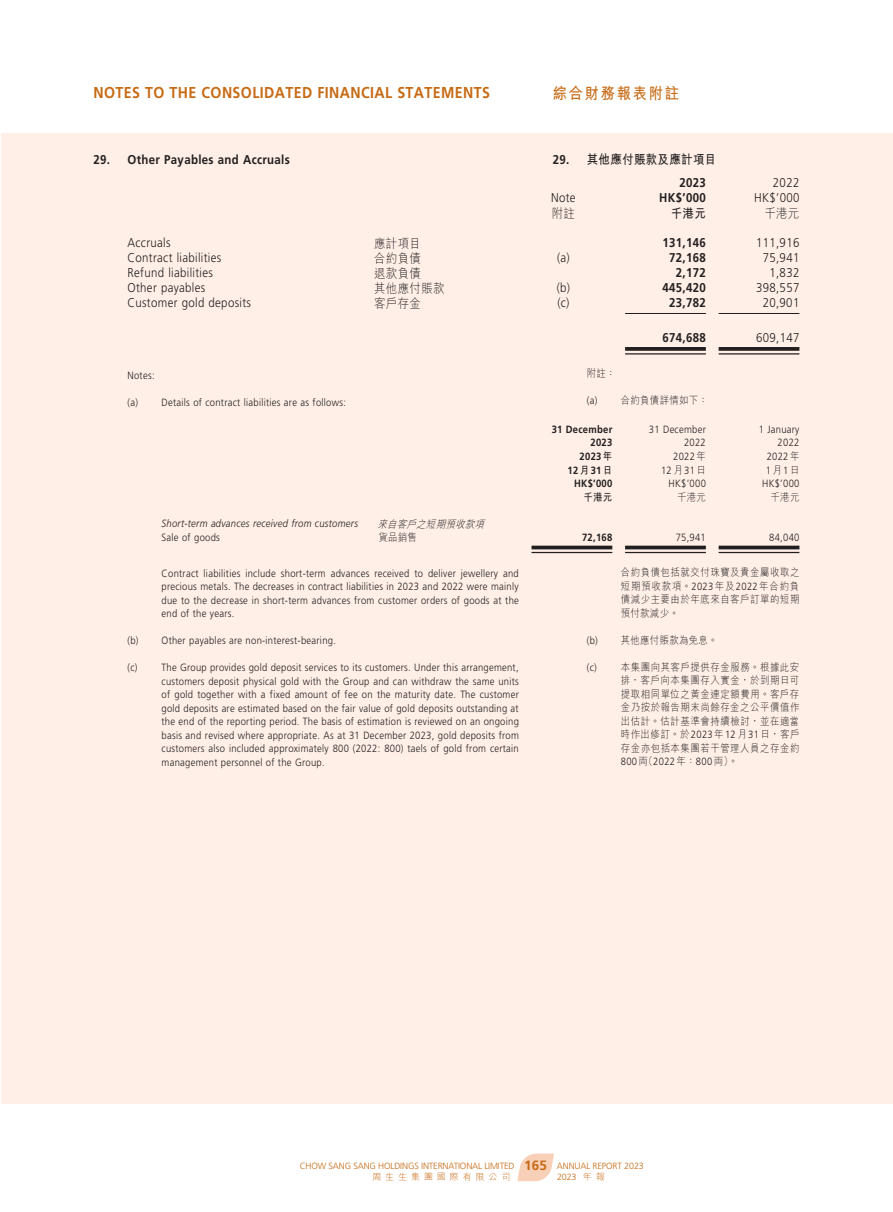
<style>
.page{position:relative;width:893px;height:1212px;background:#fff}
.page>*{position:absolute;margin:0;border:0;box-sizing:border-box;transform-origin:0 0}
.t1{font:700 15.75px "Frutiger LT Std";letter-spacing:.03em;color:#c76a14;scale:.9 1}
.t2{font:700 15.75px "M Hei HK";letter-spacing:.13em;color:#c76a14;scale:.9 1}
.t3{font:700 13.5px "Frutiger LT Std";color:#c76a14}
.t4{font:300 12.75px "Frutiger LT Std";letter-spacing:.03em;color:#231f20;scale:.9 1}
.t5{font:700 12.75px "Frutiger LT Std";letter-spacing:.03em;color:#231f20;scale:.9 1}
.t6{font:300 12.75px "M Hei HK";letter-spacing:.03em;color:#231f20;scale:.9 1}
.t7{font:700 12.75px "M Hei HK";letter-spacing:.03em;color:#231f20;scale:.9 1}
.t8{font:300 10.5px/13.5px "Frutiger LT Std";letter-spacing:.03em;color:#231f20;text-align:right;scale:.9 1}
.t9{font:300 10.5px/13.5px "M Hei HK";letter-spacing:.055em;color:#231f20;text-align:justify;scale:.9 1}
.t10{font:italic 300 10.5px "Frutiger LT Std";letter-spacing:.03em;color:#231f20;scale:.9 1}
.t11{font:700 10.5px/13.5px "Frutiger LT Std";letter-spacing:.03em;color:#231f20;text-align:right;scale:.9 1}
.t12{font:300 10.5px "M Hei HK";letter-spacing:.03em;color:#231f20;scale:.9 1}
.t13{font:italic 300 10.5px "M Hei HK";color:#231f20;scale:.9 1}
.t14{font:700 10.5px "M Hei HK";color:#231f20;scale:.9 1}
.t15{font:300 9px "Frutiger LT Std";letter-spacing:-.015em;color:#c76a14}
.t16{font:300 9px "M Hei HK";letter-spacing:.435em;color:#c76a14}
.s1{font-family:"Frutiger LT Std"}
.s2{font-family:"M Hei HK"}
</style>
<div class="page">
<div style="left:1px;top:133px;width:892px;height:971px;background:#ffefe7"></div>
<svg style="left:517px;top:1153px;width:37px;height:28px"></svg>
<hr style="left:625px;top:313px;width:81px;height:1px;background:#231f20">
<hr style="left:719px;top:313px;width:80px;height:1px;background:#231f20">
<svg style="left:625px;top:347px;width:81px;height:4px"></svg>
<hr style="left:625px;top:353px;width:81px;height:1px;background:#231f20">
<svg style="left:719px;top:347px;width:80px;height:4px"></svg>
<hr style="left:719px;top:353px;width:80px;height:1px;background:#231f20">
<hr style="left:531px;top:546px;width:81px;height:3px;background:#231f20">
<hr style="left:531px;top:552px;width:81px;height:1px;background:#231f20">
<hr style="left:625px;top:546px;width:81px;height:3px;background:#231f20">
<hr style="left:625px;top:552px;width:81px;height:1px;background:#231f20">
<hr style="left:719px;top:546px;width:80px;height:3px;background:#231f20">
<hr style="left:719px;top:552px;width:80px;height:1px;background:#231f20">
<h1 class="t1" style="left:94px;top:83px;width:442px">NOTES TO THE CONSOLIDATED FINANCIAL STATEMENTS</h1>
<h1 class="t2" style="left:553px;top:82px;width:142px">綜合財務報表附註</h1>
<p class="t5" style="left:94px;top:152px;width:220px">29. Other Payables and Accruals</p>
<p class="t7" style="left:553px;top:151px;width:183px"><span class="s1">29.</span> 其他應付賬款及應計項目</p>
<p class="t5" style="left:679px;top:175px;width:31px">2023</p>
<p class="t4" style="left:773px;top:176px;width:31px">2022</p>
<p class="t4" style="left:551px;top:191px;width:29px">Note</p>
<p class="t5" style="left:659px;top:190px;width:53px">HK$’000</p>
<p class="t4" style="left:754px;top:191px;width:52px">HK$’000</p>
<p class="t6" style="left:552px;top:206px;width:27px">附註</p>
<p class="t7" style="left:671px;top:204px;width:40px">千港元</p>
<p class="t6" style="left:764px;top:206px;width:40px">千港元</p>
<p class="t4" style="left:128px;top:236px;width:49px">Accruals</p>
<p class="t6" style="left:374px;top:236px;width:54px">應計項目</p>
<p class="t5" style="left:662px;top:235px;width:50px">131,146</p>
<p class="t4" style="left:756px;top:236px;width:50px">111,916</p>
<p class="t4" style="left:128px;top:251px;width:106px">Contract liabilities</p>
<p class="t6" style="left:374px;top:251px;width:54px">合約負債</p>
<p class="t4" style="left:557px;top:251px;width:16px">(a)</p>
<p class="t5" style="left:669px;top:250px;width:42px">72,168</p>
<p class="t4" style="left:763px;top:251px;width:42px">75,941</p>
<p class="t4" style="left:128px;top:266px;width:96px">Refund liabilities</p>
<p class="t6" style="left:374px;top:266px;width:54px">退款負債</p>
<p class="t5" style="left:676px;top:265px;width:35px">2,172</p>
<p class="t4" style="left:769px;top:266px;width:35px">1,832</p>
<p class="t4" style="left:128px;top:281px;width:88px">Other payables</p>
<p class="t6" style="left:374px;top:281px;width:80px">其他應付賬款</p>
<p class="t4" style="left:557px;top:281px;width:16px">(b)</p>
<p class="t5" style="left:662px;top:280px;width:50px">445,420</p>
<p class="t4" style="left:756px;top:281px;width:50px">398,557</p>
<p class="t4" style="left:128px;top:296px;width:139px">Customer gold deposits</p>
<p class="t6" style="left:374px;top:296px;width:54px">客戶存金</p>
<p class="t4" style="left:557px;top:296px;width:15px">(c)</p>
<p class="t5" style="left:669px;top:295px;width:42px">23,782</p>
<p class="t4" style="left:763px;top:296px;width:42px">20,901</p>
<p class="t5" style="left:662px;top:330px;width:50px">674,688</p>
<p class="t4" style="left:756px;top:330px;width:50px">609,147</p>
<p class="t8" style="left:128px;top:368px;width:32px">Notes:</p>
<p class="t8" style="left:128px;top:395px;width:244px">(a) Details of contract liabilities are as follows:</p>
<p class="t11" style="left:552px;top:422px;width:69px">31 December<br>2023</p>
<p class="t8" style="left:649px;top:422px;width:65px">31 December<br>2022</p>
<p class="t8" style="left:759px;top:422px;width:47px">1 January<br>2022</p>
<p class="t11" style="left:568px;top:450px;width:51px">2023<span class="s2">年<br></span>12<span class="s2">月</span>31<span class="s2">日</span></p>
<p class="t8" style="left:661px;top:450px;width:51px">2022<span class="s2">年<br></span>12<span class="s2">月</span>31<span class="s2">日</span></p>
<p class="t8" style="left:766px;top:450px;width:39px;text-align:left">2022<span class="s2">年<br></span>1<span class="s2">月</span>1<span class="s2">日</span></p>
<p class="t11" style="left:574px;top:476px;width:44px">HK$’000</p>
<p class="t8" style="left:669px;top:476px;width:43px">HK$’000</p>
<p class="t8" style="left:762px;top:476px;width:43px">HK$’000</p>
<p class="t14" style="left:583px;top:489px;width:34px">千港元</p>
<p class="t9" style="left:677px;top:490px;width:34px">千港元</p>
<p class="t9" style="left:771px;top:490px;width:34px">千港元</p>
<p class="t10" style="left:162px;top:518px;width:220px">Short-term advances received from customers</p>
<p class="t13" style="left:377px;top:518px;width:123px">來自客戶之短期預收款項</p>
<p class="t8" style="left:162px;top:530px;width:66px">Sale of goods</p>
<p class="t9" style="left:378px;top:530px;width:44px">貨品銷售</p>
<p class="t11" style="left:582px;top:530px;width:35px">72,168</p>
<p class="t8" style="left:676px;top:530px;width:35px">75,941</p>
<p class="t8" style="left:769px;top:530px;width:35px">84,040</p>
<p class="t8" style="left:162px;top:566px;width:399px;text-align:justify">Contract liabilities include short-term advances received to deliver jewellery and precious metals. The decreases in contract liabilities in 2023 and 2022 were mainly due to the decrease in short-term advances from customer orders of goods at the end of the years.</p>
<p class="t8" style="left:128px;top:634px;width:233px">(b) Other payables are non-interest-bearing.</p>
<p class="t8" style="left:162px;top:661px;width:399px;text-align:justify;text-indent:-34px">(c) The Group provides gold deposit services to its customers. Under this arrangement, customers deposit physical gold with the Group and can withdraw the same units of gold together with a fixed amount of fee on the maturity date. The customer gold deposits are estimated based on the fair value of gold deposits outstanding at the end of the reporting period. The basis of estimation is reviewed on an ongoing basis and revised where appropriate. As at 31 December 2023, gold deposits from customers also included approximately 800 (2022: 800) taels of gold from certain management personnel of the Group.</p>
<p class="t9" style="left:587px;top:366px;width:34px">附註：</p>
<p class="t12" style="left:587px;top:395px;width:136px"><span class="s1">(a)</span> 合約負債詳情如下：</p>
<p class="t9" style="left:621px;top:565px;width:200px">合約負債包括就交付珠寶及貴金屬收取之短期預收款項。<span class="s1">2023</span>年及<span class="s1">2022</span>年合約負債減少主要由於年底來自客戶訂單的短期預付款減少。</p>
<p class="t12" style="left:587px;top:634px;width:147px"><span class="s1">(b)</span> 其他應付賬款為免息。</p>
<p class="t9" style="left:621px;top:660px;width:200px;text-indent:-34px"><span class="s1">(c)</span> 本集團向其客戶提供存金服務。根據此安排，客戶向本集團存入實金，於到期日可提取相同單位之黃金連定額費用。客戶存金乃按於報告期末尚餘存金之公平價值作出估計。估計基準會持續檢討，並在適當時作出修訂。於<span class="s1">2023</span>年<span class="s1">12</span>月<span class="s1">31</span>日，客戶存金亦包括本集團若干管理人員之存金約</p>
<p class="t8" style="left:621px;top:755px;width:131px">800<span class="s2">両（</span>2022<span class="s2">年：</span>800<span class="s2">両）。</span></p>
<p class="t3" style="left:524px;top:1157px;width:24px">165</p>
<p class="t15" style="left:300px;top:1161px;width:216px">CHOW SANG SANG HOLDINGS INTERNATIONAL LIMITED</p>
<p class="t15" style="left:557px;top:1161px;width:88px">ANNUAL REPORT 2023</p>
<p class="t16" style="left:372px;top:1172px;width:140px">周生生集團國際有限公司</p>
<p class="t15" style="left:557px;top:1172px;width:49px">2023 <span class="s2">年報</span></p>
</div>
